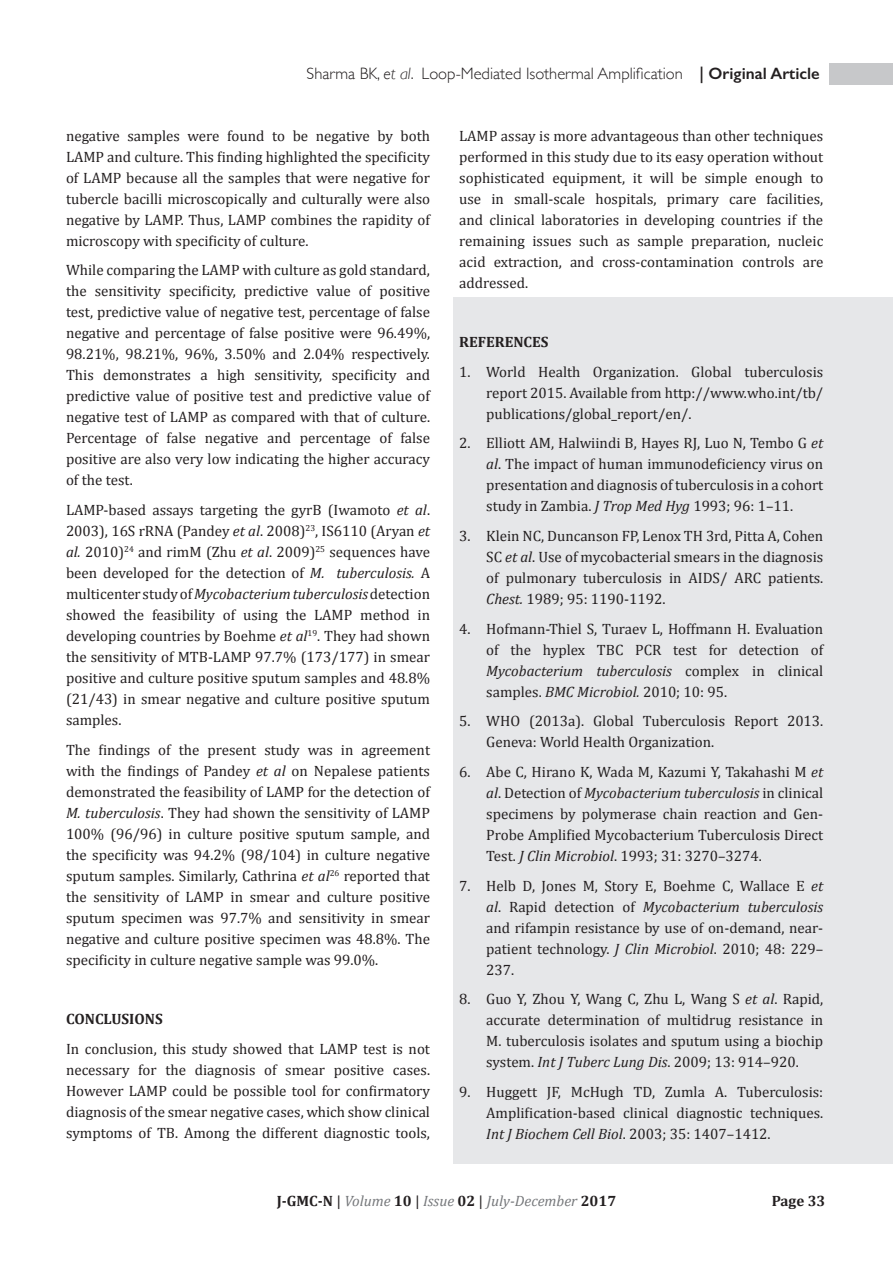
<style>
.page{position:relative;width:893px;height:1263px;background:#fff}
.page>*{position:absolute;margin:0;border:0;box-sizing:border-box;transform-origin:0 0}
.t1{font:300 16.5px "Gill Sans";color:#231f20}
.t2{font:600 16.5px "Gill Sans";color:#231f20}
.t3{font:15px/21px "Cambria";color:#231f20;text-align:justify}
.t4{font:italic 15px "Cambria";color:#76787b}
.t5{font:700 15px "Cambria";color:#231f20}
.s1{font-style:italic}
.s2{font-weight:700;font-style:normal;color:#231f20}
.s3{font-style:normal;color:#231f20}
</style>
<div class="page">
<div style="left:829px;top:64px;width:64px;height:21px;background:#c7c8ca"></div>
<div style="left:454px;top:298px;width:439px;height:866px;background:#e6e7e9"></div>
<p class="t1" style="left:307px;top:60px;width:378px">Sharma BK, <span class="s1">et al</span>. Loop-Mediated Isothermal Amplification</p>
<p class="t2" style="left:699px;top:63px;width:122px">| Original Article</p>
<p class="t3" style="left:66px;top:125px;width:366px">negative samples were found to be negative by both LAMP and culture. This finding highlighted the specificity of LAMP because all the samples that were negative for tubercle bacilli microscopically and culturally were also negative by LAMP. Thus, LAMP combines the rapidity of microscopy with specificity of culture.</p>
<p class="t3" style="left:66px;top:260px;width:366px">While comparing the LAMP with culture as gold standard, the sensitivity specificity, predictive value of positive test, predictive value of negative test, percentage of false negative and percentage of false positive were 96.49%, 98.21%, 98.21%, 96%, 3.50% and 2.04% respectively.<br>This demonstrates a high sensitivity, specificity and predictive value of positive test and predictive value of negative test of LAMP as compared with that of culture.<br>Percentage of false negative and percentage of false positive are also very low indicating the higher accuracy of the test.</p>
<p class="t3" style="left:66px;top:499px;width:366px">LAMP-based assays targeting the gyrB (Iwamoto <span class="s1">et al</span>.<br>2003), 16S rRNA (Pandey <span class="s1">et al</span>. 2008)<sup>23</sup>, IS6110 (Aryan <span class="s1">et al.</span> 2010)<sup>24</sup> and rimM (Zhu <span class="s1">et al</span>. 2009)<sup>25</sup> sequences have been developed for the detection of <span class="s1">M. tuberculosis.</span> A multicenter study of <span class="s1">Mycobacterium tuberculosis</span> detection showed the feasibility of using the LAMP method in developing countries by Boehme <span class="s1">et al</span><sup>19</sup>. They had shown the sensitivity of MTB-LAMP 97.7% (173/177) in smear positive and culture positive sputum samples and 48.8% (21/43) in smear negative and culture positive sputum samples.</p>
<p class="t3" style="left:66px;top:739px;width:366px">The findings of the present study was in agreement with the findings of Pandey <span class="s1">et al</span> on Nepalese patients demonstrated the feasibility of LAMP for the detection of <span class="s1">M. tuberculosis</span>. They had shown the sensitivity of LAMP 100% (96/96) in culture positive sputum sample, and the specificity was 94.2% (98/104) in culture negative sputum samples. Similarly, Cathrina <span class="s1">et al</span><sup>26</sup> reported that the sensitivity of LAMP in smear and culture positive sputum specimen was 97.7% and sensitivity in smear negative and culture positive specimen was 48.8%. The specificity in culture negative sample was 99.0%.</p>
<p class="t5" style="left:66px;top:1008px;width:98px">CONCLUSIONS</p>
<p class="t3" style="left:66px;top:1038px;width:366px">In conclusion, this study showed that LAMP test is not necessary for the diagnosis of smear positive cases.<br>However LAMP could be possible tool for confirmatory diagnosis of the smear negative cases, which show clinical symptoms of TB. Among the different diagnostic tools,</p>
<p class="t3" style="left:459px;top:125px;width:366px">LAMP assay is more advantageous than other techniques performed in this study due to its easy operation without sophisticated equipment, it will be simple enough to use in small-scale hospitals, primary care facilities, and clinical laboratories in developing countries if the remaining issues such as sample preparation, nucleic acid extraction, and cross-contamination controls are addressed.</p>
<p class="t5" style="left:459px;top:331px;width:91px">REFERENCES</p>
<p class="t3" style="left:486px;top:361px;width:339px;text-indent:-27px">1. World Health Organization. Global tuberculosis report 2015. Available from http://www.who.int/tb/ publications/global_report/en/.</p>
<p class="t3" style="left:486px;top:433px;width:339px;text-indent:-27px">2. Elliott AM, Halwiindi B, Hayes RJ, Luo N, Tembo G <span class="s1">et al</span>. The impact of human immunodeficiency virus on presentation and diagnosis of tuberculosis in a cohort study in Zambia. <span class="s1">J Trop Med Hyg</span> 1993; 96: 1–11.</p>
<p class="t3" style="left:486px;top:525px;width:339px;text-indent:-27px">3. Klein NC, Duncanson FP, Lenox TH 3rd, Pitta A, Cohen SC <span class="s1">et al</span>. Use of mycobacterial smears in the diagnosis of pulmonary tuberculosis in AIDS/ ARC patients.<br><span class="s1">Chest.</span> 1989; 95: 1190-1192.</p>
<p class="t3" style="left:486px;top:618px;width:339px;text-indent:-27px">4. Hofmann-Thiel S, Turaev L, Hoffmann H. Evaluation of the hyplex TBC PCR test for detection of <span class="s1">Mycobacterium tuberculosis</span> complex in clinical samples. <span class="s1">BMC Microbiol.</span> 2010; 10: 95.</p>
<p class="t3" style="left:486px;top:711px;width:339px;text-indent:-27px">5. WHO (2013a). Global Tuberculosis Report 2013.<br>Geneva: World Health Organization.</p>
<p class="t3" style="left:486px;top:761px;width:339px;text-indent:-27px">6. Abe C, Hirano K, Wada M, Kazumi Y, Takahashi M <span class="s1">et al</span>. Detection of <span class="s1">Mycobacterium tuberculosis</span> in clinical specimens by polymerase chain reaction and Gen-Probe Amplified Mycobacterium Tuberculosis Direct Test. <span class="s1">J Clin Microbiol</span>. 1993; 31: 3270–3274.</p>
<p class="t3" style="left:486px;top:875px;width:339px;text-indent:-27px">7. Helb D, Jones M, Story E, Boehme C, Wallace E <span class="s1">et al</span>. Rapid detection of <span class="s1">Mycobacterium tuberculosis </span>and rifampin resistance by use of on-demand, near&shy;patient technology. <span class="s1">J Clin Microbiol</span>. 2010; 48: 229– 237.</p>
<p class="t3" style="left:486px;top:988px;width:339px;text-indent:-27px">8. Guo Y, Zhou Y, Wang C, Zhu L, Wang S <span class="s1">et al</span>. Rapid, accurate determination of multidrug resistance in M. tuberculosis isolates and sputum using a biochip system. <span class="s1">Int J Tuberc Lung Dis</span>. 2009; 13: 914–920.</p>
<p class="t3" style="left:486px;top:1081px;width:339px;text-indent:-27px">9. Huggett JF, McHugh TD, Zumla A. Tuberculosis:<br>Amplification-based clinical diagnostic techniques.<br><span class="s1">Int J Biochem Cell Biol</span>. 2003; 35: 1407–1412.</p>
<p class="t4" style="left:277px;top:1190px;width:341px"><span class="s2">J-GMC-N</span> <span class="s3">|</span> Volume <span class="s2">10</span> <span class="s3">|</span> Issue <span class="s2">02</span> <span class="s3">|</span> July-December <span class="s2">2017</span></p>
<p class="t5" style="left:772px;top:1190px;width:55px">Page 33</p>
</div>
